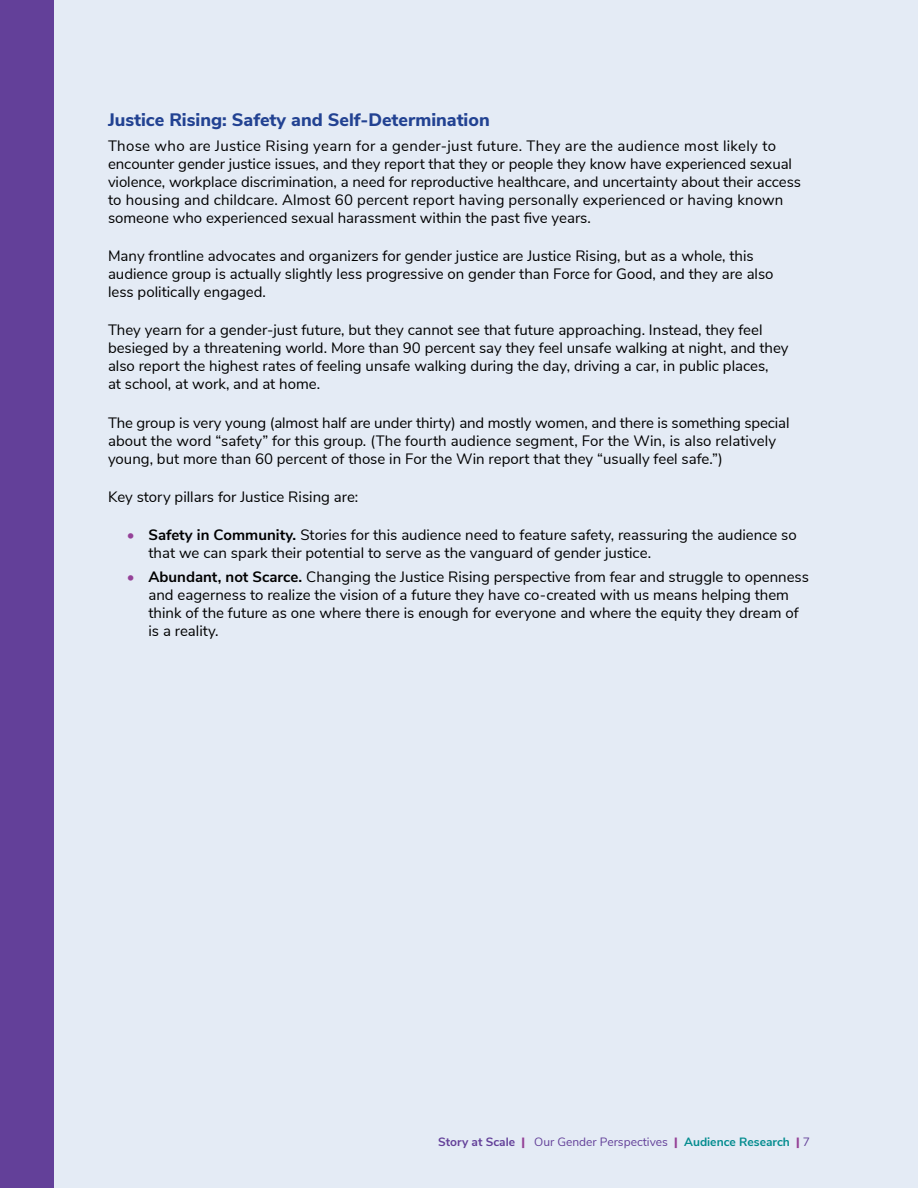
<style>
.page{position:relative;width:918px;height:1188px;background:#fff}
.page>*{position:absolute;margin:0;border:0;box-sizing:border-box;transform-origin:0 0}
.t1{font:800 18px "Nunito Sans";color:#224292}
.t2{font:15px/18px "Nunito Sans";color:#000}
.t3{font:12px "Nunito Sans";color:#634099}
.s1{font-weight:300;color:#954198}
.s2{font-weight:700}
.s3{font-weight:900;color:#944096}
.s4{font-weight:700;color:#038c8f}
</style>
<div class="page">
<div style="left:0;top:0;width:54px;height:1188px;background:#634099"></div>
<div style="left:54px;top:0;width:864px;height:1188px;background:#e4ebf5"></div>
<p class="t1" style="left:108px;top:107px;width:383px">Justice Rising: Safety and Self-Determination</p>
<p class="t2" style="left:108px;top:136px;width:695px">Those who are Justice Rising yearn for a gender-just future. They are the audience most likely to encounter gender justice issues, and they report that they or people they know have experienced sexual violence, workplace discrimination, a need for reproductive healthcare, and uncertainty about their access to housing and childcare. Almost 60 percent report having personally experienced or having known someone who experienced sexual harassment within the past five years.</p>
<p class="t2" style="left:108px;top:246px;width:667px">Many frontline advocates and organizers for gender justice are Justice Rising, but as a whole, this audience group is actually slightly less progressive on gender than Force for Good, and they are also less politically engaged.</p>
<p class="t2" style="left:108px;top:320px;width:682px">They yearn for a gender-just future, but they cannot see that future approaching. Instead, they feel besieged by a threatening world. More than 90 percent say they feel unsafe walking at night, and they also report the highest rates of feeling unsafe walking during the day, driving a car, in public places,<br>at school, at work, and at home.</p>
<p class="t2" style="left:108px;top:413px;width:683px">The group is very young (almost half are under thirty) and mostly women, and there is something special about the word “safety” for this group. (The fourth audience segment, For the Win, is also relatively young, but more than 60 percent of those in For the Win report that they “usually feel safe.”)</p>
<p class="t2" style="left:108px;top:487px;width:252px">Key story pillars for Justice Rising are:</p>
<p class="t2" style="left:148px;top:525px;width:650px;text-indent:-22px"><span class="s1">•</span> <span class="s2">Safety in Community.</span> Stories for this audience need to feature safety, reassuring the audience so that we can spark their potential to serve as the vanguard of gender justice.</p>
<p class="t2" style="left:148px;top:566px;width:662px;text-indent:-22px"><span class="s1">•</span> <span class="s2">Abundant, not Scarce.</span> Changing the Justice Rising perspective from fear and struggle to openness and eagerness to realize the vision of a future they have co-created with us means helping them think of the future as one where there is enough for everyone and where the equity they dream of is a reality.</p>
<p class="t3" style="left:438px;top:1133px;width:373px"><span class="s2">Story at Scale</span> <span class="s3">|</span> Our Gender Perspectives <span class="s3">|</span> <span class="s4">Audience Research</span> <span class="s3">|</span> 7</p>
</div>
